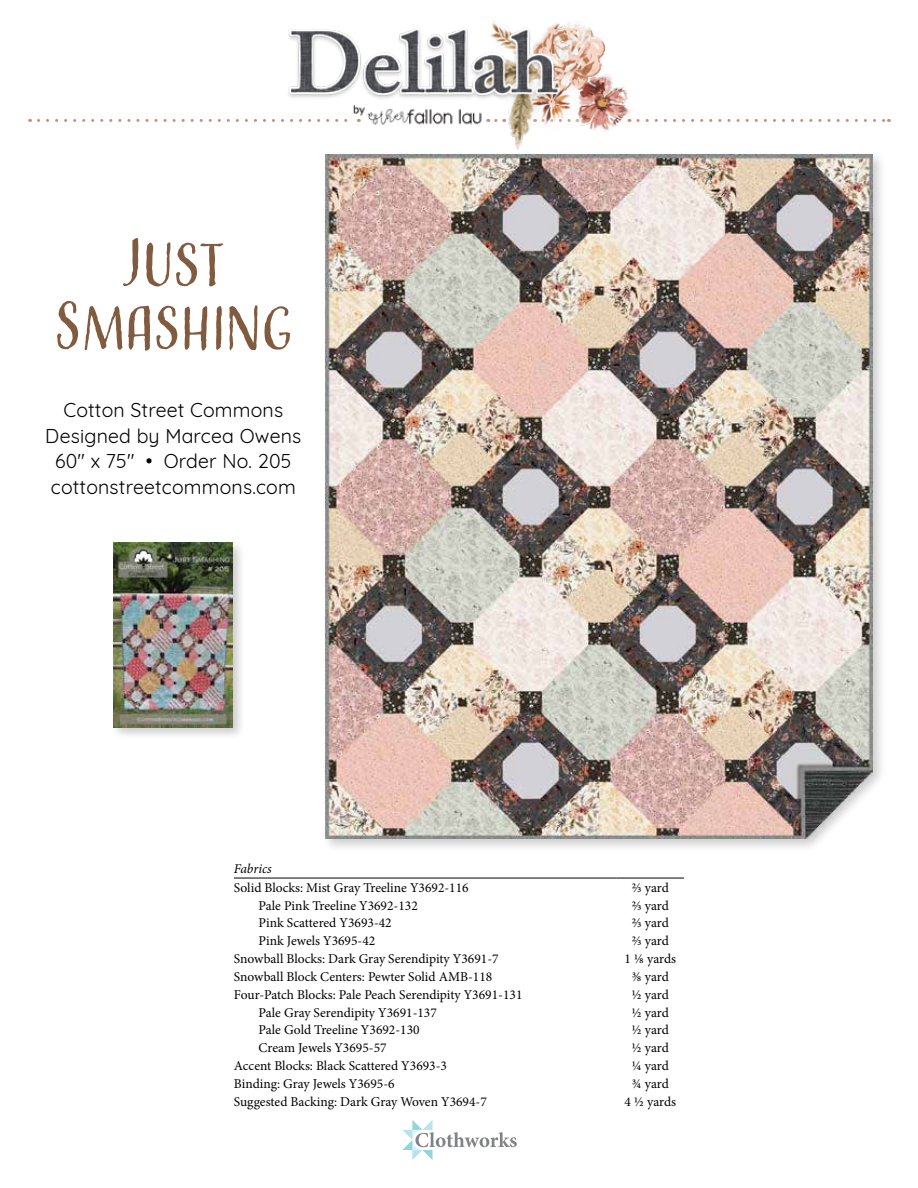
<style>
.page{position:relative;width:918px;height:1188px;background:#fff}
.page>*{position:absolute;margin:0;border:0;box-sizing:border-box;transform-origin:0 0}
.t1{font:56.7px/63px "Adorn Condensed Sans";letter-spacing:-.035em;color:#815b3f;text-align:center;scale:1.11 1}
.t2{font:19.5px/25.5px "Quicksand";letter-spacing:.01em;color:#000;text-align:center}
.t3{font:13.5px "Minion Pro";color:#000}
.t4{font:italic 13.5px "Minion Pro";letter-spacing:-.005em;color:#000}
.s1{font-size:63px}
</style>
<div class="page">
<svg style="left:234px;top:878px;width:25px;height:1px"></svg>
<hr style="left:259px;top:878px;width:358px;height:1px;background:#000">
<hr style="left:617px;top:878px;width:67px;height:1px;background:#000">
<div style="left:321px;top:151px;width:566px;height:702px;background:#000;opacity:.2"></div>
<img style="left:325px;top:155px;width:548px;height:683px">
<div style="left:110px;top:540px;width:135px;height:200px;background:#000;opacity:.2"></div>
<img style="left:114px;top:543px;width:119px;height:184px">
<svg style="left:38px;top:119px;width:174px;height:3px"></svg>
<svg style="left:700px;top:119px;width:189px;height:3px"></svg>
<img style="left:217px;top:21px;width:478px;height:134px">
<svg style="left:402px;top:1120px;width:115px;height:40px"></svg>
<h1 class="t1" style="left:53px;top:237px;width:218px"><span class="s1">J</span>UST<br><span class="s1">S</span>MASHING</h1>
<h2 class="t2" style="left:45px;top:396px;width:258px">Cotton Street Commons<br>Designed by Marcea Owens<br>60" x 75" • Order No. 205 cottonstreetcommons.com</h2>
<p class="t4" style="left:234px;top:860px;width:39px">Fabrics</p>
<p class="t3" style="left:234px;top:879px;width:236px">Solid Blocks: Mist Gray Treeline Y3692-116</p>
<p class="t3" style="left:632px;top:879px;width:39px">⅔ yard</p>
<p class="t3" style="left:259px;top:896px;width:161px">Pale Pink Treeline Y3692-132</p>
<p class="t3" style="left:632px;top:896px;width:39px">⅔ yard</p>
<p class="t3" style="left:259px;top:914px;width:135px">Pink Scattered Y3693-42</p>
<p class="t3" style="left:632px;top:914px;width:39px">⅔ yard</p>
<p class="t3" style="left:259px;top:932px;width:118px">Pink Jewels Y3695-42</p>
<p class="t3" style="left:632px;top:932px;width:39px">⅔ yard</p>
<p class="t3" style="left:234px;top:950px;width:266px">Snowball Blocks: Dark Gray Serendipity Y3691-7</p>
<p class="t3" style="left:624px;top:950px;width:53px">1 ⅛ yards</p>
<p class="t3" style="left:234px;top:968px;width:260px">Snowball Block Centers: Pewter Solid AMB-118</p>
<p class="t3" style="left:632px;top:968px;width:39px">⅜ yard</p>
<p class="t3" style="left:234px;top:985px;width:290px">Four-Patch Blocks: Pale Peach Serendipity Y3691-131</p>
<p class="t3" style="left:632px;top:985px;width:39px">½ yard</p>
<p class="t3" style="left:259px;top:1003px;width:180px">Pale Gray Serendipity Y3691-137</p>
<p class="t3" style="left:632px;top:1003px;width:39px">½ yard</p>
<p class="t3" style="left:259px;top:1021px;width:163px">Pale Gold Treeline Y3692-130</p>
<p class="t3" style="left:632px;top:1021px;width:39px">½ yard</p>
<p class="t3" style="left:259px;top:1039px;width:130px">Cream Jewels Y3695-57</p>
<p class="t3" style="left:632px;top:1039px;width:39px">½ yard</p>
<p class="t3" style="left:234px;top:1057px;width:215px">Accent Blocks: Black Scattered Y3693-3</p>
<p class="t3" style="left:632px;top:1057px;width:39px">¼ yard</p>
<p class="t3" style="left:234px;top:1075px;width:162px">Binding: Gray Jewels Y3695-6</p>
<p class="t3" style="left:632px;top:1075px;width:39px">¾ yard</p>
<p class="t3" style="left:234px;top:1092px;width:254px">Suggested Backing: Dark Gray Woven Y3694-7</p>
<p class="t3" style="left:624px;top:1092px;width:53px">4 ½ yards</p>
</div>
